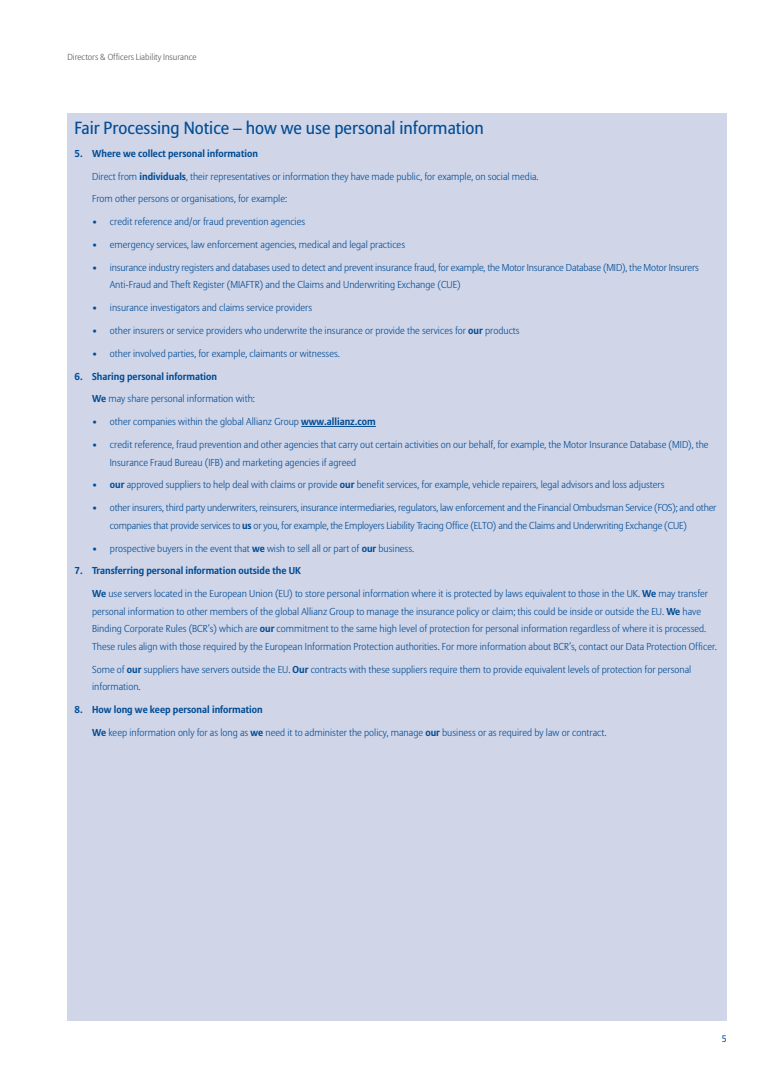
<style>
.page{position:relative;width:780px;height:1088px;background:#fff}
.page>*{position:absolute;margin:0;border:0;box-sizing:border-box;transform-origin:0 0}
.t1{font:17.5px "Allianz Sans";color:#014d95}
.t2{font:300 10px/17.5px "Allianz Sans";color:#014d95}
.t3{font:700 10px "Allianz Sans";color:#014d95}
.t4{font:9.38px "Allianz Sans";color:#014d95}
.t5{font:300 8.75px "Allianz Sans";color:#57585a}
.s1{font-weight:700}
</style>
<div class="page">
<div style="left:67px;top:113px;width:659px;height:907px;background:#d0d5e8"></div>
<hr style="left:301px;top:426px;width:75px;height:1px;background:#014d95">
<p class="t5" style="left:67px;top:53px;width:131px">Directors &amp; Officers Liability Insurance</p>
<p class="t1" style="left:74px;top:119px;width:411px">Fair Processing Notice – how we use personal information</p>
<p class="t3" style="left:74px;top:150px;width:185px">5. Where we collect personal information</p>
<p class="t2" style="left:92px;top:168px;width:448px">Direct from <span class="s1">individuals</span>, their representatives or information they have made public, for example, on social media.</p>
<p class="t2" style="left:92px;top:191px;width:196px">From other persons or organisations, for example:</p>
<p class="t2" style="left:92px;top:214px;width:214px">• credit reference and/or fraud prevention agencies</p>
<p class="t2" style="left:92px;top:237px;width:314px">• emergency services, law enforcement agencies, medical and legal practices</p>
<p class="t2" style="left:110px;top:259px;width:590px;text-indent:-18px">• insurance industry registers and databases used to detect and prevent insurance fraud, for example, the Motor Insurance Database (MID), the Motor Insurers<br>Anti-Fraud and Theft Register (MIAFTR) and the Claims and Underwriting Exchange (CUE)</p>
<p class="t2" style="left:92px;top:300px;width:221px">• insurance investigators and claims service providers</p>
<p class="t2" style="left:92px;top:323px;width:429px">• other insurers or service providers who underwrite the insurance or provide the services for <span class="s1">our</span> products</p>
<p class="t2" style="left:92px;top:345px;width:249px">• other involved parties, for example, claimants or witnesses.</p>
<p class="t3" style="left:74px;top:372px;width:144px">6. Sharing personal information</p>
<p class="t2" style="left:92px;top:391px;width:164px"><span class="s1">We</span> may share personal information with:</p>
<p class="t2" style="left:92px;top:414px;width:285px">• other companies within the global Allianz Group <span class="s1">www.allianz.com</span></p>
<p class="t2" style="left:110px;top:437px;width:600px;text-indent:-18px">• credit reference, fraud prevention and other agencies that carry out certain activities on our behalf, for example, the Motor Insurance Database (MID), the<br>Insurance Fraud Bureau (IFB) and marketing agencies if agreed</p>
<p class="t2" style="left:92px;top:477px;width:574px">• <span class="s1">our</span> approved suppliers to help deal with claims or provide <span class="s1">our</span> benefit services, for example, vehicle repairers, legal advisors and loss adjusters</p>
<p class="t2" style="left:110px;top:500px;width:608px;text-indent:-18px">• other insurers, third party underwriters, reinsurers, insurance intermediaries, regulators, law enforcement and the Financial Ombudsman Service (FOS); and other companies that provide services to <span class="s1">us</span> or you, for example, the Employers Liability Tracing Office (ELTO) and the Claims and Underwriting Exchange (CUE)</p>
<p class="t2" style="left:92px;top:540px;width:323px">• prospective buyers in the event that <span class="s1">we</span> wish to sell all or part of <span class="s1">our</span> business.</p>
<p class="t3" style="left:74px;top:567px;width:228px">7. Transferring personal information outside the UK</p>
<p class="t2" style="left:92px;top:586px;width:626px"><span class="s1">We</span> use servers located in the European Union (EU) to store personal information where it is protected by laws equivalent to those in the UK. <span class="s1">We</span> may transfer personal information to other members of the global Allianz Group to manage the insurance policy or claim; this could be inside or outside the EU. <span class="s1">We</span> have Binding Corporate Rules (BCR’s) which are <span class="s1">our</span> commitment to the same high level of protection for personal information regardless of where it is processed.<br>These rules align with those required by the European Information Protection authorities. For more information about BCR’s, contact our Data Protection Officer.</p>
<p class="t2" style="left:92px;top:661px;width:600px">Some of <span class="s1">our</span> suppliers have servers outside the EU. <span class="s1">Our</span> contracts with these suppliers require them to provide equivalent levels of protection for personal information.</p>
<p class="t3" style="left:74px;top:706px;width:190px">8. How long we keep personal information</p>
<p class="t2" style="left:92px;top:724px;width:516px"><span class="s1">We</span> keep information only for as long as <span class="s1">we</span> need it to administer the policy, manage <span class="s1">our</span> business or as required by law or contract.</p>
<p class="t4" style="left:721px;top:1034px;width:6px">5</p>
</div>
